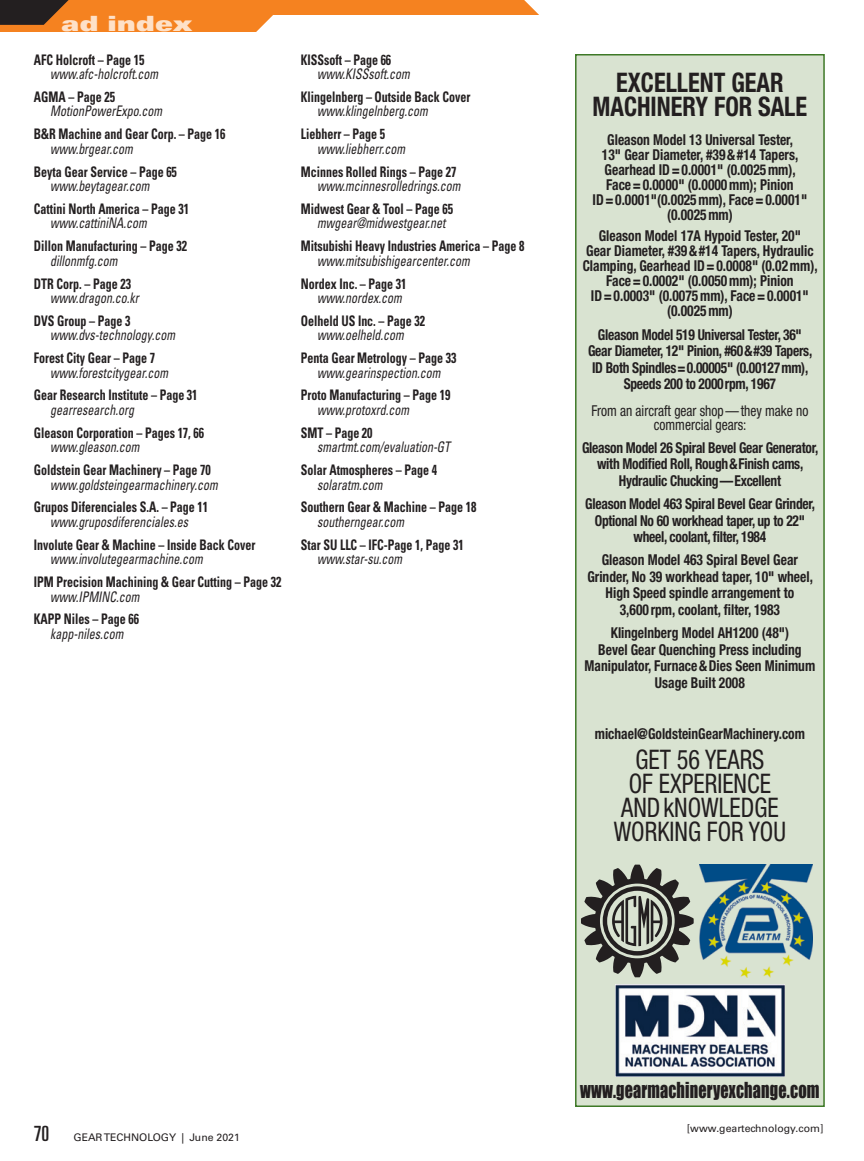
<style>
.page{position:relative;width:864px;height:1161px;background:#fff}
.page>*{position:absolute;margin:0;border:0;box-sizing:border-box;transform-origin:0 0}
.t1{font:condensed 27px/24px "Helvetica Neue LT Std";color:#231f20;text-align:center;scale:.9 1}
.t2{font:700 condensed 27px/24px "Helvetica Neue LT Std";color:#231f20;text-align:center;scale:.9 1}
.t3{font:21px "Univers LT Std X Black Ex";color:#fee1c8}
.t4{font:20.25px "Impact";letter-spacing:.01em;color:#231f20;scale:.8 1}
.t5{font:700 condensed 15px/15px "Helvetica Neue LT Std";color:#231f20;text-align:center;scale:.9 1}
.t6{font:700 condensed 15px/16.5px "Helvetica Neue LT Std";letter-spacing:-.02em;color:#231f20;text-align:center;scale:.9 1}
.t7{font:condensed 15px/13.5px "Helvetica Neue LT Std";color:#231f20;text-align:center;scale:.9 1}
.Ad_Index{font:700 condensed 14.55px "Univers LT Std";color:#231f20;scale:.82 1}
.Ad_Index_-_Web_Addre{font:italic condensed 14.55px "Univers LT Std";color:#231f20;scale:.82 1}
.t8{font:10.5px "Univers LT Std";color:#231f20}
.s1{font-stretch:ultra-condensed;font-size:21px}
</style>
<div class="page">
<div style="left:0;top:0;width:277px;height:31px;background:#f58220"></div>
<svg style="left:0;top:0;width:69px;height:25px"></svg>
<svg style="left:254px;top:14px;width:145px;height:18px"></svg>
<div style="left:238px;top:0;width:552px;height:14px;background:#f58220"></div>
<div style="left:575px;top:54px;width:250px;height:1053px;background:#d9e3d1;border:2px solid #3e7927"></div>
<svg style="left:581px;top:865px;width:113px;height:112px"></svg>
<img style="left:700px;top:865px;width:113px;height:112px">
<img style="left:615px;top:984px;width:169px;height:92px">
<div style="left:524px;top:0;width:266px;height:15px;background:#fff"></div>
<p class="t3" style="left:61px;top:11px;width:133px">ad index</p>
<p class="Ad_Index" style="left:34px;top:50px;width:136px">AFC Holcroft – Page 15</p>
<p class="Ad_Index_-_Web_Addre" style="left:50px;top:65px;width:133px">www.afc-holcroft.com</p>
<p class="Ad_Index" style="left:34px;top:88px;width:101px">AGMA – Page 25</p>
<p class="Ad_Index_-_Web_Addre" style="left:50px;top:102px;width:138px">MotionPowerExpo.com</p>
<p class="Ad_Index" style="left:34px;top:125px;width:236px">B&amp;R Machine and Gear Corp. – Page 16</p>
<p class="Ad_Index_-_Web_Addre" style="left:50px;top:139px;width:102px">www.brgear.com</p>
<p class="Ad_Index" style="left:34px;top:162px;width:176px">Beyta Gear Service – Page 65</p>
<p class="Ad_Index_-_Web_Addre" style="left:50px;top:177px;width:123px">www.beytagear.com</p>
<p class="Ad_Index" style="left:34px;top:200px;width:191px">Cattini North America – Page 31</p>
<p class="Ad_Index_-_Web_Addre" style="left:50px;top:214px;width:120px">www.cattiniNA.com</p>
<p class="Ad_Index" style="left:34px;top:237px;width:188px">Dillon Manufacturing – Page 32</p>
<p class="Ad_Index_-_Web_Addre" style="left:50px;top:251px;width:84px">dillonmfg.com</p>
<p class="Ad_Index" style="left:34px;top:274px;width:120px">DTR Corp. – Page 23</p>
<p class="Ad_Index_-_Web_Addre" style="left:50px;top:289px;width:110px">www.dragon.co.kr</p>
<p class="Ad_Index" style="left:34px;top:312px;width:119px">DVS Group – Page 3</p>
<p class="Ad_Index_-_Web_Addre" style="left:50px;top:326px;width:154px">www.dvs-technology.com</p>
<p class="Ad_Index" style="left:34px;top:349px;width:149px">Forest City Gear – Page 7</p>
<p class="Ad_Index_-_Web_Addre" style="left:50px;top:363px;width:145px">www.forestcitygear.com</p>
<p class="Ad_Index" style="left:34px;top:386px;width:201px">Gear Research Institute – Page 31</p>
<p class="Ad_Index_-_Web_Addre" style="left:50px;top:401px;width:104px">gearresearch.org</p>
<p class="Ad_Index" style="left:34px;top:424px;width:209px">Gleason Corporation – Pages 17, 66</p>
<p class="Ad_Index_-_Web_Addre" style="left:50px;top:438px;width:111px">www.gleason.com</p>
<p class="Ad_Index" style="left:34px;top:461px;width:218px">Goldstein Gear Machinery – Page 70</p>
<p class="Ad_Index_-_Web_Addre" style="left:50px;top:475px;width:206px">www.goldsteingearmachinery.com</p>
<p class="Ad_Index" style="left:34px;top:498px;width:214px">Grupos Diferenciales S.A. – Page 11</p>
<p class="Ad_Index_-_Web_Addre" style="left:50px;top:513px;width:170px">www.gruposdiferenciales.es</p>
<p class="Ad_Index" style="left:34px;top:536px;width:272px">Involute Gear &amp; Machine – Inside Back Cover</p>
<p class="Ad_Index_-_Web_Addre" style="left:50px;top:550px;width:188px">www.involutegearmachine.com</p>
<p class="Ad_Index" style="left:34px;top:573px;width:304px">IPM Precision Machining &amp; Gear Cutting – Page 32</p>
<p class="Ad_Index_-_Web_Addre" style="left:50px;top:587px;width:111px">www.IPMINC.com</p>
<p class="Ad_Index" style="left:34px;top:610px;width:130px">KAPP Niles – Page 66</p>
<p class="Ad_Index_-_Web_Addre" style="left:50px;top:625px;width:91px">kapp-niles.com</p>
<p class="Ad_Index" style="left:301px;top:50px;width:112px">KISSsoft – Page 66</p>
<p class="Ad_Index_-_Web_Addre" style="left:317px;top:65px;width:115px">www.KISSsoft.com</p>
<p class="Ad_Index" style="left:301px;top:88px;width:209px">Klingelnberg – Outside Back Cover</p>
<p class="Ad_Index_-_Web_Addre" style="left:317px;top:102px;width:137px">www.klingelnberg.com</p>
<p class="Ad_Index" style="left:301px;top:125px;width:105px">Liebherr – Page 5</p>
<p class="Ad_Index_-_Web_Addre" style="left:317px;top:139px;width:109px">www.liebherr.com</p>
<p class="Ad_Index" style="left:301px;top:162px;width:192px">Mcinnes Rolled Rings – Page 27</p>
<p class="Ad_Index_-_Web_Addre" style="left:317px;top:177px;width:176px">www.mcinnesrolledrings.com</p>
<p class="Ad_Index" style="left:301px;top:200px;width:187px">Midwest Gear &amp; Tool – Page 65</p>
<p class="Ad_Index_-_Web_Addre" style="left:317px;top:214px;width:158px">mwgear@midwestgear.net</p>
<p class="Ad_Index" style="left:301px;top:237px;width:274px">Mitsubishi Heavy Industries America – Page 8</p>
<p class="Ad_Index_-_Web_Addre" style="left:317px;top:251px;width:188px">www.mitsubishigearcenter.com</p>
<p class="Ad_Index" style="left:301px;top:274px;width:131px">Nordex Inc. – Page 31</p>
<p class="Ad_Index_-_Web_Addre" style="left:317px;top:289px;width:105px">www.nordex.com</p>
<p class="Ad_Index" style="left:301px;top:312px;width:153px">Oelheld US Inc. – Page 32</p>
<p class="Ad_Index_-_Web_Addre" style="left:317px;top:326px;width:107px">www.oelheld.com</p>
<p class="Ad_Index" style="left:301px;top:349px;width:192px">Penta Gear Metrology – Page 33</p>
<p class="Ad_Index_-_Web_Addre" style="left:317px;top:363px;width:152px">www.gearinspection.com</p>
<p class="Ad_Index" style="left:301px;top:386px;width:184px">Proto Manufacturing – Page 19</p>
<p class="Ad_Index_-_Web_Addre" style="left:317px;top:401px;width:114px">www.protoxrd.com</p>
<p class="Ad_Index" style="left:301px;top:424px;width:89px">SMT – Page 20</p>
<p class="Ad_Index_-_Web_Addre" style="left:317px;top:438px;width:164px">smartmt.com/evaluation-GT</p>
<p class="Ad_Index" style="left:301px;top:461px;width:168px">Solar Atmospheres – Page 4</p>
<p class="Ad_Index_-_Web_Addre" style="left:317px;top:475px;width:81px">solaratm.com</p>
<p class="Ad_Index" style="left:301px;top:498px;width:216px">Southern Gear &amp; Machine – Page 18</p>
<p class="Ad_Index_-_Web_Addre" style="left:317px;top:513px;width:108px">southerngear.com</p>
<p class="Ad_Index" style="left:301px;top:536px;width:201px">Star SU LLC – IFC-Page 1, Page 31</p>
<p class="Ad_Index_-_Web_Addre" style="left:317px;top:550px;width:105px">www.star-su.com</p>
<p class="t2" style="left:593px;top:70px;width:240px">EXCELLENT GEAR<br>MACHINERY FOR SALE</p>
<p class="t5" style="left:593px;top:132px;width:240px">Gleason Model 13 Universal Tester,<br>13" Gear Diameter, #39&amp;#14 Tapers,<br>Gearhead ID=0.0001" (0.0025mm),<br>Face=0.0000" (0.0000mm); Pinion<br>ID=0.0001"(0.0025mm), Face=0.0001" (0.0025mm)</p>
<p class="t5" style="left:583px;top:228px;width:262px">Gleason Model 17A Hypoid Tester, 20"<br>Gear Diameter, #39&amp;#14 Tapers, Hydraulic Clamping, Gearhead ID=0.0008" (0.02mm), Face=0.0002" (0.0050mm); Pinion ID=0.0003" (0.0075mm), Face=0.0001" (0.0025mm)</p>
<p class="t6" style="left:588px;top:326px;width:251px">Gleason Model 519 Universal Tester, 36" Gear Diameter, 12" Pinion, #60&amp;#39 Tapers, ID Both Spindles=0.00005" (0.00127mm), Speeds 200 to 2000rpm, 1967</p>
<p class="t7" style="left:591px;top:404px;width:243px">From an aircraft gear shop—they make no commercial gears:</p>
<p class="t6" style="left:582px;top:439px;width:264px">Gleason Model 26 Spiral Bevel Gear Generator, with Modified Roll, Rough&amp;Finish cams,<br>Hydraulic Chucking—Excellent</p>
<p class="t6" style="left:585px;top:495px;width:257px">Gleason Model 463 Spiral Bevel Gear Grinder,<br>Optional No 60 workhead taper, up to 22" wheel, coolant, filter, 1984</p>
<p class="t5" style="left:587px;top:552px;width:252px;line-height:16.5px">Gleason Model 463 Spiral Bevel Gear Grinder, No 39 workhead taper, 10" wheel, High Speed spindle arrangement to<br>3,600 rpm, coolant, filter, 1983</p>
<p class="t5" style="left:585px;top:624px;width:258px;line-height:16.5px">Klingelnberg Model AH1200 (48")<br>Bevel Gear Quenching Press including<br>Manipulator, Furnace&amp;Dies Seen Minimum<br>Usage Built 2008</p>
<p class="t5" style="left:595px;top:726px;width:235px">michael@GoldsteinGearMachinery.com</p>
<p class="t1" style="left:614px;top:748px;width:193px">GET 56 YEARS<br>OF EXPERIENCE<br>ANDkNOWLEDGE<br>WORKING FOR YOU</p>
<p class="t4" style="left:580px;top:1075px;width:301px">www.gearmachineryexchange.com</p>
<p class="t8" style="left:34px;top:1131px;width:208px"><span class="s1">70</span> GEAR TECHNOLOGY | June 2021</p>
<p class="t8" style="left:687px;top:1122px;width:138px">[www.geartechnology.com]</p>
</div>
